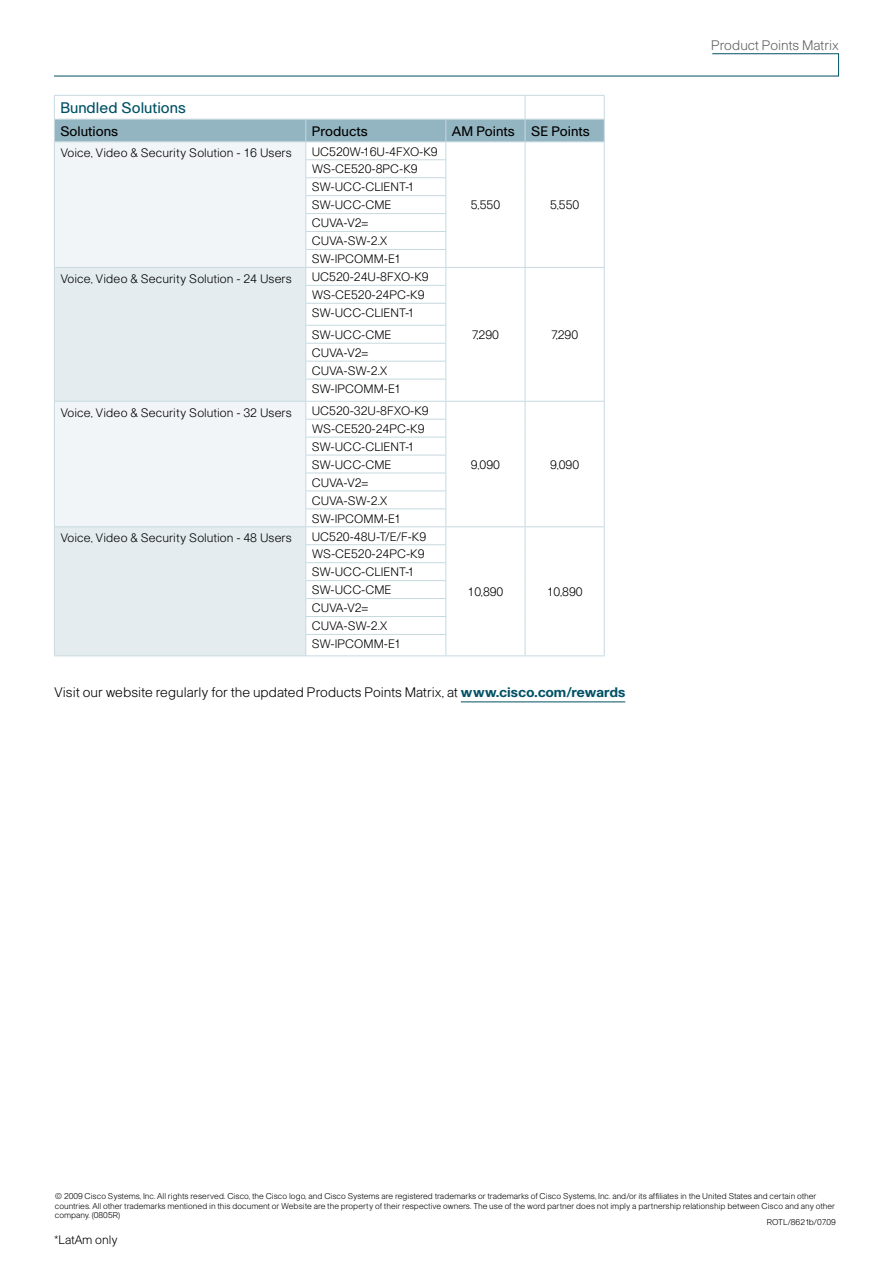
<style>
.page{position:relative;width:893px;height:1263px;background:#fff}
.page>*{position:absolute;margin:0;border:0;box-sizing:border-box;transform-origin:0 0}
.t1{font:15px "Cisco";color:#005165}
.t2{font:300 13.5px "Cisco";color:#000}
.t3{font:13.5px "Cisco";color:#000}
.t4{font:300 13.5px "Cisco";color:#5f6062}
.t5{font:300 12px/18px "Cisco";color:#000}
.t6{font:300 8.25px/9.8px "Cisco";color:#000}
.s1{font-weight:700;color:#005165}
</style>
<div class="page">
<svg style="left:54px;top:53px;width:785px;height:24px"></svg>
<hr style="left:54px;top:95px;width:252px;height:1px;background:#c7d9e0">
<hr style="left:306px;top:95px;width:140px;height:1px;background:#c7d9e0">
<hr style="left:446px;top:95px;width:79px;height:1px;background:#c7d9e0">
<hr style="left:525px;top:95px;width:80px;height:1px;background:#c7d9e0">
<hr style="left:54px;top:655px;width:252px;height:1px;background:#c7d9e0">
<hr style="left:306px;top:655px;width:140px;height:1px;background:#c7d9e0">
<svg style="left:54px;top:96px;width:551px;height:559px"></svg>
<hr style="left:446px;top:655px;width:79px;height:1px;background:#c7d9e0">
<hr style="left:525px;top:655px;width:80px;height:1px;background:#c7d9e0">
<hr style="left:461px;top:701px;width:164px;height:1px;background:#005165">
<p class="t1" style="left:60px;top:99px;width:127px">Bundled Solutions</p>
<p class="t3" style="left:60px;top:123px;width:59px">Solutions</p>
<p class="t3" style="left:312px;top:123px;width:58px">Products</p>
<p class="t3" style="left:452px;top:123px;width:139px">AM Points SE Points</p>
<p class="t5" style="left:60px;top:144px;width:233px">Voice, Video &amp; Security Solution - 16 Users</p>
<p class="t5" style="left:312px;top:142px;width:127px">UC520W-16U-4FXO-K9</p>
<p class="t5" style="left:312px;top:160px;width:107px">WS-CE520-8PC-K9<br>SW-UCC-CLIENT-1<br>SW-UCC-CME<br>CUVA-V2=<br>CUVA-SW-2.X<br>SW-IPCOMM-E1</p>
<p class="t5" style="left:60px;top:269px;width:233px">Voice, Video &amp; Security Solution - 24 Users</p>
<p class="t5" style="left:312px;top:268px;width:118px">UC520-24U-8FXO-K9</p>
<p class="t5" style="left:312px;top:286px;width:114px">WS-CE520-24PC-K9<br>SW-UCC-CLIENT-1</p>
<p class="t5" style="left:312px;top:325px;width:91px">SW-UCC-CME<br>CUVA-V2=<br>CUVA-SW-2.X<br>SW-IPCOMM-E1</p>
<p class="t5" style="left:60px;top:403px;width:233px">Voice, Video &amp; Security Solution - 32 Users</p>
<p class="t5" style="left:312px;top:401px;width:118px">UC520-32U-8FXO-K9</p>
<p class="t5" style="left:312px;top:419px;width:114px">WS-CE520-24PC-K9<br>SW-UCC-CLIENT-1<br>SW-UCC-CME<br>CUVA-V2=<br>CUVA-SW-2.X<br>SW-IPCOMM-E1</p>
<p class="t5" style="left:60px;top:529px;width:233px">Voice, Video &amp; Security Solution - 48 Users</p>
<p class="t5" style="left:312px;top:527px;width:116px">UC520-48U-T/E/F-K9</p>
<p class="t5" style="left:471px;top:196px;width:31px">5,550</p>
<p class="t5" style="left:550px;top:196px;width:31px">5,550</p>
<p class="t5" style="left:472px;top:326px;width:29px">7,290</p>
<p class="t5" style="left:551px;top:326px;width:29px">7,290</p>
<p class="t5" style="left:471px;top:455px;width:31px">9,090</p>
<p class="t5" style="left:550px;top:455px;width:31px">9,090</p>
<p class="t5" style="left:312px;top:545px;width:114px">WS-CE520-24PC-K9<br>SW-UCC-CLIENT-1<br>SW-UCC-CME<br>CUVA-V2=<br>CUVA-SW-2.X<br>SW-IPCOMM-E1</p>
<p class="t2" style="left:54px;top:684px;width:573px">Visit our website regularly for the updated Products Points Matrix, at <span class="s1">www.cisco.com/rewards</span></p>
<p class="t5" style="left:467px;top:583px;width:37px">10,890</p>
<p class="t5" style="left:547px;top:583px;width:37px">10,890</p>
<p class="t4" style="left:711px;top:37px;width:129px">Product Points Matrix</p>
<p class="t6" style="left:55px;top:1191px;width:782px">© 2009 Cisco Systems, Inc. All rights reserved. Cisco, the Cisco logo, and Cisco Systems are registered trademarks or trademarks of Cisco Systems, Inc. and/or its affiliates in the United States and certain other countries. All other trademarks mentioned in this document or Website are the property of their respective owners. The use of the word partner does not imply a partnership relationship between Cisco and any other company. (0805R)</p>
<p class="t6" style="left:767px;top:1217px;width:70px">ROTL/8621b/07.09</p>
<p class="t5" style="left:54px;top:1230px;width:65px">*LatAm only</p>
</div>
